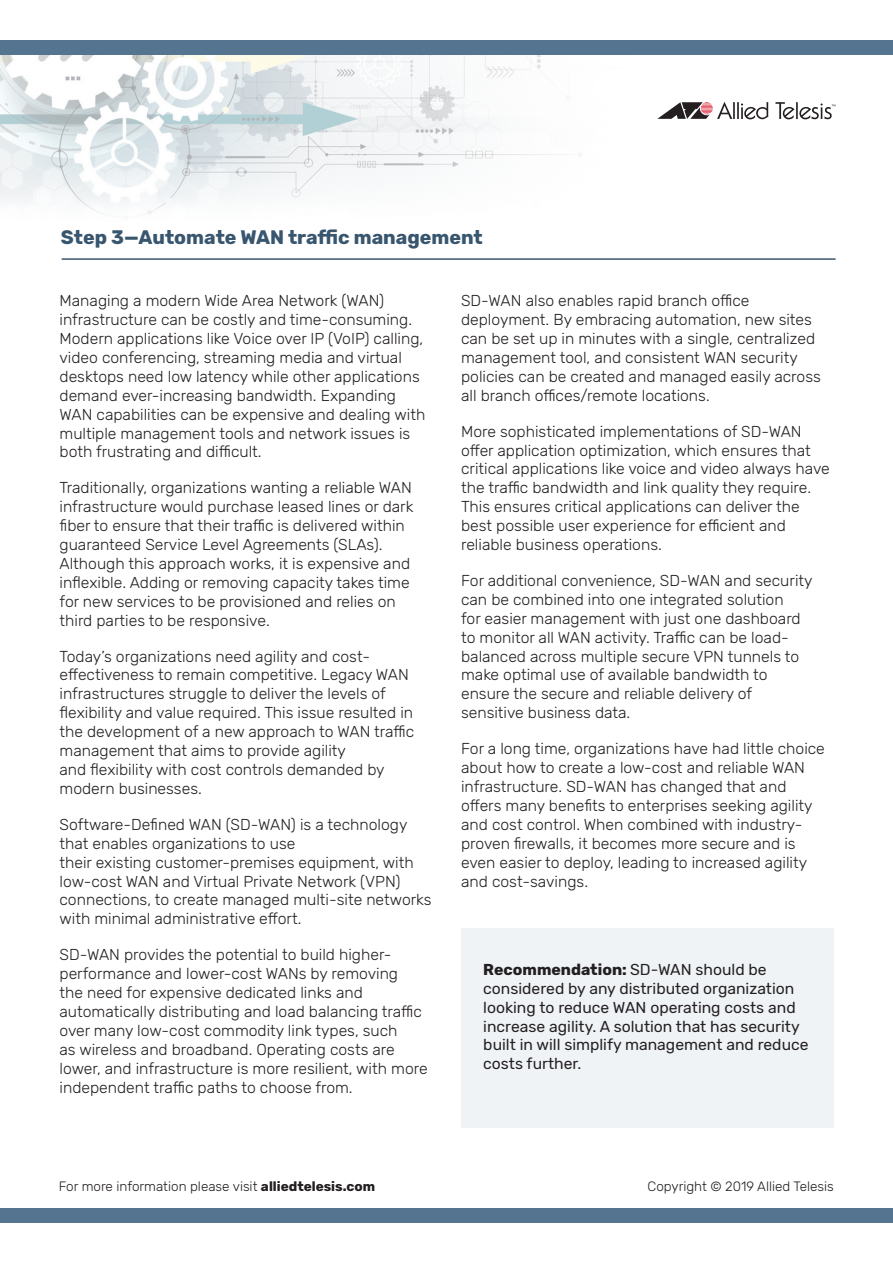
<style>
.page{position:relative;width:893px;height:1263px;background:#fff}
.page>*{position:absolute;margin:0;border:0;box-sizing:border-box;transform-origin:0 0}
.t1{font:700 19.5px "Rubik";color:#39566f}
.t2{font:300 15.75px/18.9px "Rubik";color:#231f20}
.t3{font:15.75px/18.9px "Rubik";color:#231f20}
.t4{font:300 13.5px "Rubik";color:#231f20}
.s1{font-weight:700}
</style>
<div class="page">
<img style="left:0;top:55px;width:582px;height:159px">
<div style="left:0;top:40px;width:893px;height:15px;background:#547490"></div>
<div style="left:0;top:1208px;width:893px;height:14px;background:#547490"></div>
<svg style="left:775px;top:102px;width:60px;height:18px"></svg>
<svg style="left:657px;top:102px;width:111px;height:18px"></svg>
<hr style="left:62px;top:258px;width:774px;height:2px;background:#39566f">
<div style="left:461px;top:928px;width:373px;height:199px;background:#eff3f6"></div>
<p class="t1" style="left:61px;top:225px;width:423px">Step 3—Automate WAN traffic management</p>
<p class="t2" style="left:60px;top:292px;width:367px">Managing a modern Wide Area Network (WAN) infrastructure can be costly and time-consuming.<br>Modern applications like Voice over IP (VoIP) calling, video conferencing, streaming media and virtual desktops need low latency while other applications demand ever-increasing bandwidth. Expanding WAN capabilities can be expensive and dealing with multiple management tools and network issues is both frustrating and difficult.</p>
<p class="t2" style="left:60px;top:479px;width:355px">Traditionally, organizations wanting a reliable WAN infrastructure would purchase leased lines or dark fiber to ensure that their traffic is delivered within guaranteed Service Level Agreements (SLAs).<br>Although this approach works, it is expensive and inflexible. Adding or removing capacity takes time for new services to be provisioned and relies on third parties to be responsive.</p>
<p class="t2" style="left:60px;top:647px;width:356px">Today’s organizations need agility and cost&shy;effectiveness to remain competitive. Legacy WAN infrastructures struggle to deliver the levels of flexibility and value required. This issue resulted in the development of a new approach to WAN traffic management that aims to provide agility<br>and flexibility with cost controls demanded by modern businesses.</p>
<p class="t2" style="left:60px;top:815px;width:373px">Software-Defined WAN (SD-WAN) is a technology that enables organizations to use<br>their existing customer-premises equipment, with low-cost WAN and Virtual Private Network (VPN) connections, to create managed multi-site networks with minimal administrative effort.</p>
<p class="t2" style="left:60px;top:946px;width:370px">SD-WAN provides the potential to build higher&shy;performance and lower-cost WANs by removing<br>the need for expensive dedicated links and automatically distributing and load balancing traffic over many low-cost commodity link types, such<br>as wireless and broadband. Operating costs are lower, and infrastructure is more resilient, with more independent traffic paths to choose from.</p>
<p class="t2" style="left:461px;top:292px;width:361px">SD-WAN also enables rapid branch office deployment. By embracing automation, new sites can be set up in minutes with a single, centralized management tool, and consistent WAN security policies can be created and managed easily across all branch offices/remote locations.</p>
<p class="t2" style="left:461px;top:422px;width:370px">More sophisticated implementations of SD-WAN offer application optimization, which ensures that critical applications like voice and video always have the traffic bandwidth and link quality they require.<br>This ensures critical applications can deliver the best possible user experience for efficient and reliable business operations.</p>
<p class="t2" style="left:461px;top:571px;width:353px">For additional convenience, SD-WAN and security can be combined into one integrated solution<br>for easier management with just one dashboard to monitor all WAN activity. Traffic can be load&shy;balanced across multiple secure VPN tunnels to make optimal use of available bandwidth to ensure the secure and reliable delivery of sensitive business data.</p>
<p class="t2" style="left:461px;top:740px;width:365px">For a long time, organizations have had little choice about how to create a low-cost and reliable WAN infrastructure. SD-WAN has changed that and offers many benefits to enterprises seeking agility and cost control. When combined with industry&shy;proven firewalls, it becomes more secure and is even easier to deploy, leading to increased agility and cost-savings.</p>
<p class="t3" style="left:483px;top:960px;width:327px"><span class="s1">Recommendation:</span> SD-WAN should be considered by any distributed organization looking to reduce WAN operating costs and increase agility. A solution that has security built in will simplify management and reduce costs further.</p>
<p class="t4" style="left:59px;top:1179px;width:318px">For more information please visit <span class="s1">alliedtelesis.com</span></p>
<p class="t4" style="left:648px;top:1179px;width:188px">Copyright © 2019 Allied Telesis</p>
</div>
